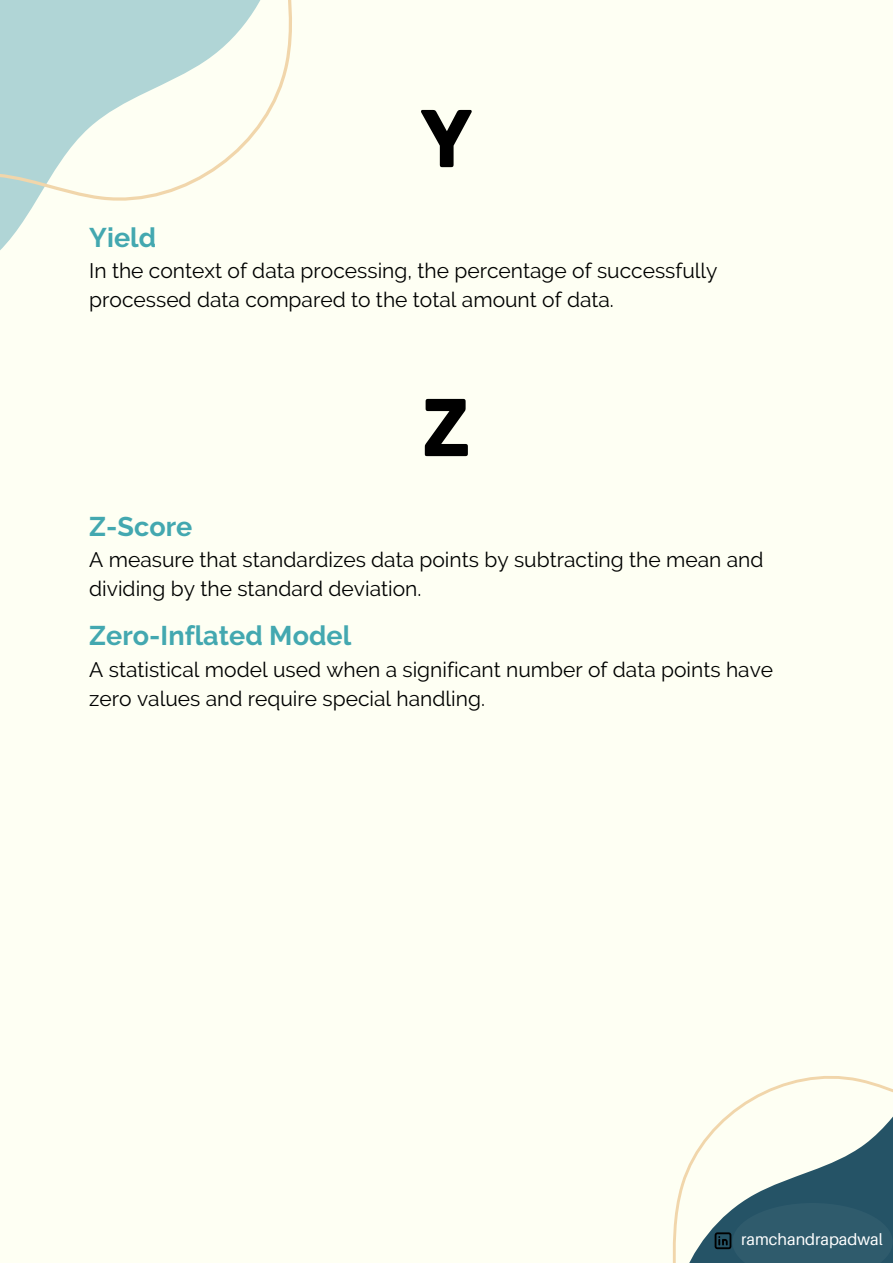
<style>
.page{position:relative;width:893px;height:1264px;background:#fff}
.page>*{position:absolute;margin:0;border:0;box-sizing:border-box;transform-origin:0 0}
.t1{font:86.85px "Archive";color:#000}
.t2{font:700 27px "Raleway";color:#43a8b0}
.t3{font:21px/29.2px "Raleway";color:#000}
.t4{font:16.2px "Aileron";color:#fff}
</style>
<div class="page">
<div style="left:0;top:0;width:892px;height:1262px;background:#fefff3"></div>
<svg style="left:672px;top:1076px;width:220px;height:186px"></svg>
<svg style="left:0;top:0;width:292px;height:250px"></svg>
<svg style="left:714px;top:1202px;width:178px;height:60px;background:#325d6d"></svg>
<p class="t2" style="left:89px;top:221px;width:68px">Yield</p>
<p class="t1" style="left:420px;top:87px;width:54px">Y</p>
<p class="t3" style="left:89px;top:256px;width:630px">In the context of data processing, the percentage of successfully processed data compared to the total amount of data.</p>
<p class="t2" style="left:89px;top:510px;width:105px">Z-Score</p>
<p class="t1" style="left:421px;top:376px;width:51px">Z</p>
<p class="t3" style="left:89px;top:545px;width:675px">A measure that standardizes data points by subtracting the mean and dividing by the standard deviation.</p>
<p class="t2" style="left:89px;top:620px;width:263px">Zero-Inflated Model</p>
<p class="t3" style="left:89px;top:654px;width:685px">A statistical model used when a significant number of data points have zero values and require special handling.</p>
<p class="t4" style="left:741px;top:1229px;width:143px">ramchandrapadwal</p>
</div>
